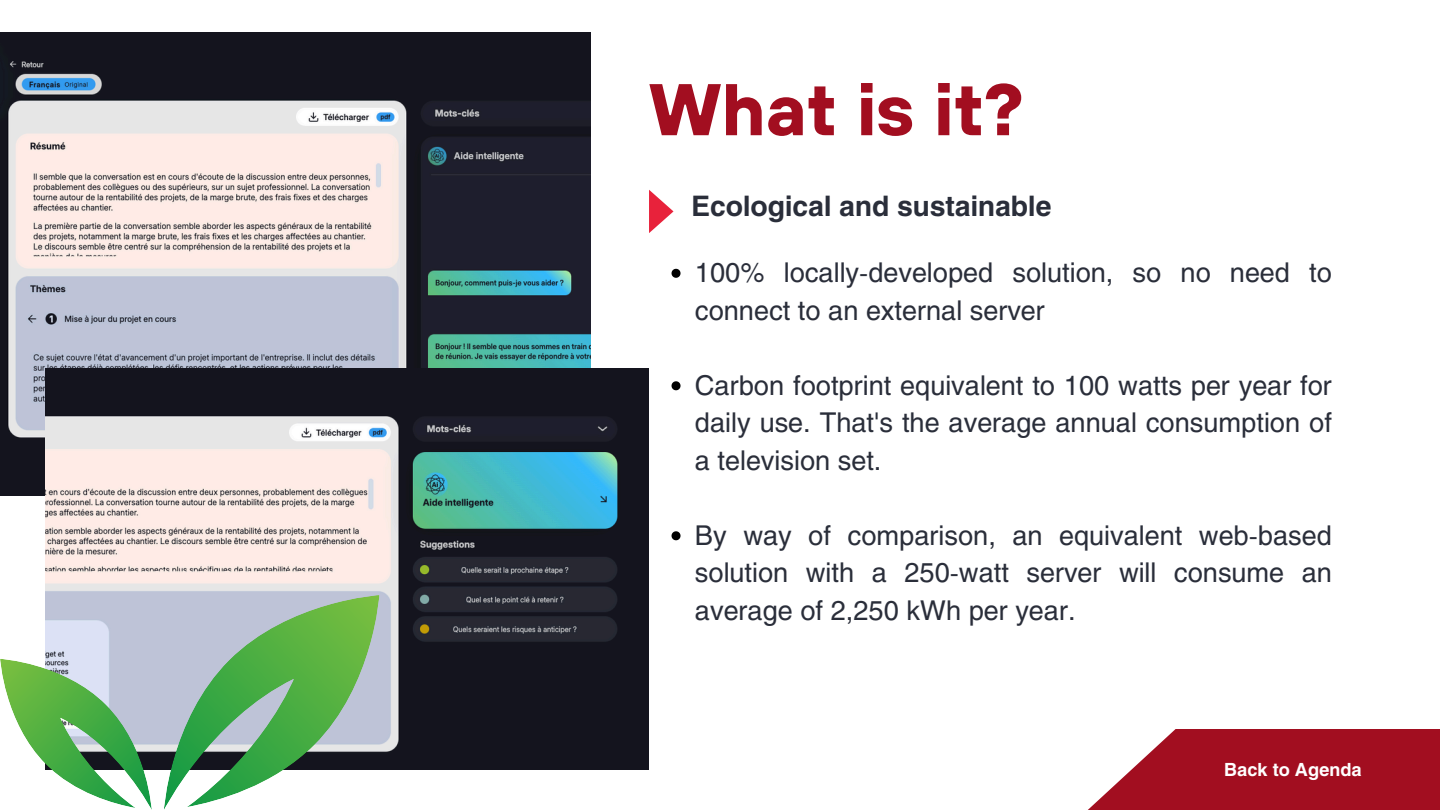
<style>
.page{position:relative;width:1440px;height:810px;background:#fff}
.page>*{position:absolute;margin:0;border:0;box-sizing:border-box;transform-origin:0 0}
.t1{font:700 73px "TT Hoves";color:#a20e20}
.t2{font:700 28px "Helios";color:#2a2e3a}
.t3{font:27px/37.5px "Helios";color:#2a2e3a;text-align:justify}
.t4{font:700 18px "Helios";color:#fff}
</style>
<div class="page">
<svg style="left:1088px;top:729px;width:352px;height:81px;background:#ad2b3b"></svg>
<img style="left:0;top:33px;width:591px;height:463px">
<img style="left:45px;top:369px;width:604px;height:401px">
<svg style="left:649px;top:190px;width:25px;height:43px"></svg>
<svg style="left:164px;top:595px;width:215px;height:215px;background:#8dba93"></svg>
<svg style="left:0;top:659px;width:152px;height:151px"></svg>
<svg style="left:672px;top:269px;width:9px;height:9px"></svg>
<svg style="left:672px;top:381px;width:9px;height:9px"></svg>
<svg style="left:672px;top:531px;width:9px;height:9px"></svg>
<p class="t1" style="left:649px;top:62px;width:376px">What is it?</p>
<p class="t2" style="left:691px;top:188px;width:362px">Ecological and sustainable</p>
<p class="t3" style="left:695px;top:253px;width:639px">100% locally-developed solution, so no need to connect to an external server</p>
<h1 class="t3" style="left:695px;top:366px;width:639px">Carbon footprint equivalent to 100 watts per year for daily use. That's the average annual consumption of a television set.</h1>
<p class="t3" style="left:695px;top:516px;width:639px">By way of comparison, an equivalent web-based solution with a 250-watt server will consume an average of 2,250 kWh per year.</p>
<p class="t4" style="left:1224px;top:758px;width:139px">Back to Agenda</p>
</div>
